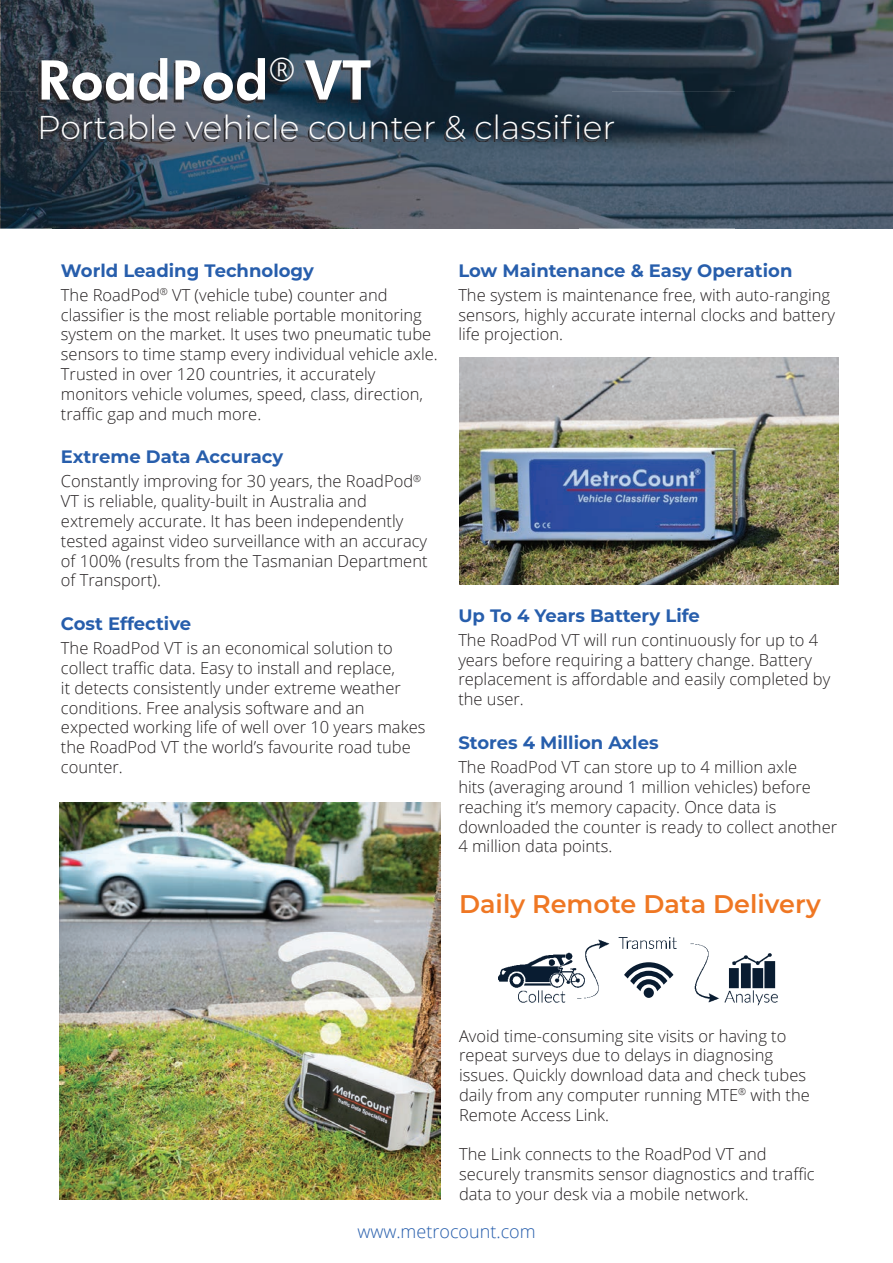
<style>
.page{position:relative;width:893px;height:1263px;background:#fff}
.page>*{position:absolute;margin:0;border:0;box-sizing:border-box;transform-origin:0 0}
.t1{font:54.75px "Mcombold";color:#fff}
.t2{font:300 33px "Montserrat";color:#fff}
.t3{font:600 25.5px "Montserrat";color:#ef7723}
.t4{font:700 18px "Montserrat";color:#275eac}
.t5{font:300 18px "Open Sans";color:#275eac}
.t6{font:300 16.5px/19.8px "Open Sans";color:#231f20}
</style>
<div class="page">
<img style="left:1px;top:0;width:262px;height:91px">
<img style="left:263px;top:0;width:262px;height:60px">
<img style="left:525px;top:0;width:263px;height:91px">
<img style="left:788px;top:0;width:105px;height:229px">
<img style="left:1px;top:91px;width:52px;height:138px">
<img style="left:578px;top:91px;width:210px;height:138px">
<img style="left:53px;top:142px;width:525px;height:87px">
<img style="left:39px;top:60px;width:573px;height:82px">
<img style="left:59px;top:803px;width:381px;height:397px">
<img style="left:459px;top:357px;width:380px;height:228px">
<img style="left:499px;top:937px;width:279px;height:69px">
<svg style="left:624px;top:962px;width:49px;height:36px"></svg>
<h1 class="t1" style="left:37px;top:47px;width:336px">RoadPod<sup>®</sup> VT</h1>
<h2 class="t2" style="left:37px;top:105px;width:580px">Portable vehicle counter &amp; classifier</h2>
<p class="t4" style="left:61px;top:257px;width:255px">World Leading Technology</p>
<p class="t6" style="left:61px;top:284px;width:378px">The RoadPod<sup>®</sup> VT (vehicle tube) counter and classifier is the most reliable portable monitoring system on the market. It uses two pneumatic tube sensors to time stamp every individual vehicle axle.<br>Trusted in over 120 countries, it accurately monitors vehicle volumes, speed, class, direction, traffic gap and much more.</p>
<p class="t4" style="left:61px;top:444px;width:224px">Extreme Data Accuracy</p>
<p class="t6" style="left:61px;top:471px;width:368px">Constantly improving for 30 years, the RoadPod<sup>® </sup>VT is reliable, quality-built in Australia and extremely accurate. It has been independently tested against video surveillance with an accuracy of 100% (results from the Tasmanian Department of Transport).</p>
<p class="t4" style="left:61px;top:611px;width:132px">Cost Effective</p>
<p class="t6" style="left:61px;top:638px;width:366px">The RoadPod VT is an economical solution to collect traffic data. Easy to install and replace,<br>it detects consistently under extreme weather conditions. Free analysis software and an expected working life of well over 10 years makes the RoadPod VT the world’s favourite road tube counter.</p>
<p class="t4" style="left:458px;top:257px;width:336px">Low Maintenance &amp; Easy Operation</p>
<p class="t6" style="left:458px;top:284px;width:378px">The system is maintenance free, with auto-ranging sensors, highly accurate internal clocks and battery life projection.</p>
<p class="t4" style="left:458px;top:602px;width:243px">Up To 4 Years Battery Life</p>
<p class="t6" style="left:458px;top:629px;width:373px">The RoadPod VT will run continuously for up to 4 years before requiring a battery change. Battery replacement is affordable and easily completed by the user.</p>
<p class="t4" style="left:458px;top:730px;width:202px">Stores 4 Million Axles</p>
<p class="t6" style="left:458px;top:757px;width:380px">The RoadPod VT can store up to 4 million axle<br>hits (averaging around 1 million vehicles) before reaching it’s memory capacity. Once data is downloaded the counter is ready to collect another 4 million data points.</p>
<h3 class="t3" style="left:459px;top:886px;width:363px">Daily Remote Data Delivery</h3>
<p class="t6" style="left:459px;top:1025px;width:352px">Avoid time-consuming site visits or having to repeat surveys due to delays in diagnosing issues. Quickly download data and check tubes daily from any computer running MTE<sup>®</sup> with the Remote Access Link.</p>
<p class="t6" style="left:459px;top:1144px;width:357px">The Link connects to the RoadPod VT and securely transmits sensor diagnostics and traffic data to your desk via a mobile network.</p>
<p class="t5" style="left:357px;top:1219px;width:180px">www.metrocount.com</p>
</div>
